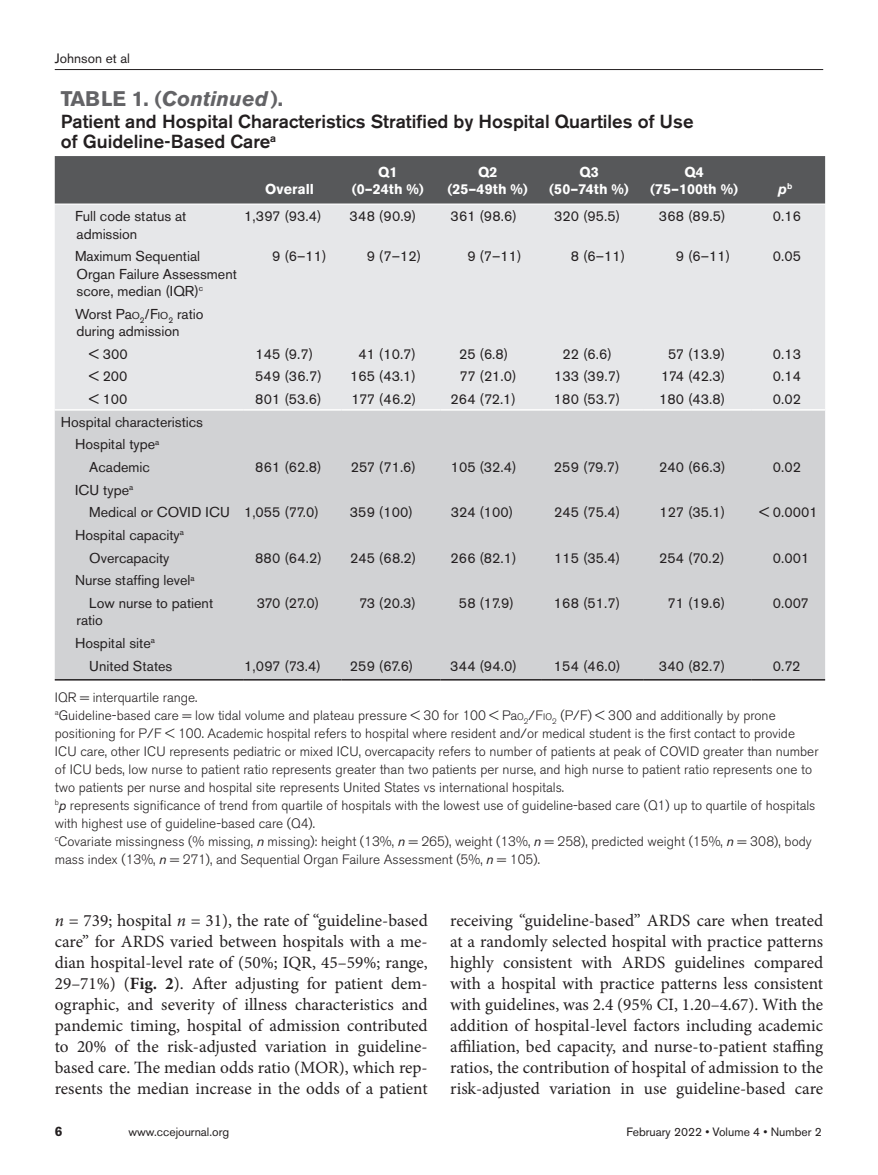
<style>
.page{position:relative;width:878px;height:1175px;background:#fff}
.page>*{position:absolute;margin:0;border:0;box-sizing:border-box;transform-origin:0 0}
.t1{font:700 21px "Akzidenz Grotesk BE";color:#636366}
.t2{font:500 18.75px/19.5px "Akzidenz Grotesk BE";color:#231f20}
.t3{font:17.25px/21px "Minion Pro";color:#231f20;text-align:justify}
.t4{font:14.25px/17.2px "Akzidenz Grotesk BE";color:#231f20}
.t5{font:700 14.25px/17.2px "Akzidenz Grotesk BE";color:#fff;text-align:center}
.t6{font:italic 700 14.25px "Akzidenz Grotesk BE";color:#fff}
.t7{font:300 13.5px/18px "Akzidenz Grotesk BE";color:#231f20}
.t8{font:13.5px "Akzidenz Grotesk BE";color:#231f20}
.t9{font:700 13.5px "Akzidenz Grotesk BE";color:#231f20}
.t10{font:12px "Akzidenz Grotesk BE";color:#231f20}
.s1{font-style:italic}
.s2{font-size:10.05px}
.s3{font-size:9.45px}
.s4{font-weight:400;font-style:italic}
.s5{font-weight:700}
</style>
<div class="page">
<hr style="left:55px;top:69px;width:768px;height:1px;background:#231f20">
<div style="left:55px;top:205px;width:770px;height:204px;background:#e6e7e9"></div>
<div style="left:55px;top:410px;width:770px;height:269px;background:#d1d2d4"></div>
<hr style="left:55px;top:679px;width:189px;height:1px;background:#231f20">
<hr style="left:244px;top:679px;width:97px;height:1px;background:#231f20">
<hr style="left:341px;top:679px;width:99px;height:1px;background:#231f20">
<hr style="left:440px;top:679px;width:101px;height:1px;background:#231f20">
<hr style="left:541px;top:679px;width:102px;height:1px;background:#231f20">
<hr style="left:643px;top:679px;width:108px;height:1px;background:#231f20">
<hr style="left:751px;top:679px;width:74px;height:1px;background:#231f20">
<div style="left:55px;top:156px;width:770px;height:47px;background:#57585a"></div>
<p class="t8" style="left:55px;top:50px;width:77px">Johnson et al</p>
<h1 class="t1" style="left:61px;top:86px;width:224px">TABLE 1. (<span class="s1">Continued</span>).</h1>
<h2 class="t2" style="left:61px;top:112px;width:634px">Patient and Hospital Characteristics Stratified by Hospital Quartiles of Use of Guideline-Based Care<sup>a</sup></h2>
<p class="t5" style="left:265px;top:180px;width:50px">Overall</p>
<p class="t5" style="left:352px;top:163px;width:74px">Q1 (0–24th %)</p>
<p class="t5" style="left:447px;top:163px;width:82px">Q2 (25–49th %)</p>
<p class="t5" style="left:549px;top:163px;width:81px">Q3 (50–74th %)</p>
<p class="t5" style="left:650px;top:163px;width:90px">Q4 (75–100th %)</p>
<p class="t6" style="left:778px;top:180px;width:16px">p<sup>b</sup></p>
<p class="t4" style="left:75px;top:208px;width:113px">Full code status at admission</p>
<p class="t4" style="left:244px;top:208px;width:79px">1,397 (93.4)</p>
<p class="t4" style="left:349px;top:208px;width:68px">348 (90.9)</p>
<p class="t4" style="left:450px;top:208px;width:68px">361 (98.6)</p>
<p class="t4" style="left:554px;top:208px;width:67px">320 (95.5)</p>
<p class="t4" style="left:658px;top:208px;width:68px">368 (89.5)</p>
<p class="t4" style="left:772px;top:208px;width:30px">0.16</p>
<p class="t4" style="left:75px;top:248px;width:163px">Maximum Sequential<br>Organ Failure Assessment score, median (IQR)<sup>c</sup></p>
<p class="t4" style="left:272px;top:248px;width:56px">9 (6–11)</p>
<p class="t4" style="left:367px;top:248px;width:56px">9 (7–12)</p>
<p class="t4" style="left:467px;top:248px;width:56px">9 (7–11)</p>
<p class="t4" style="left:571px;top:248px;width:56px">8 (6–11)</p>
<p class="t4" style="left:676px;top:248px;width:56px">9 (6–11)</p>
<p class="t4" style="left:772px;top:248px;width:30px">0.05</p>
<p class="t4" style="left:75px;top:305px;width:130px">Worst Pa<span class="s2">o</span><sub>2</sub>/F<span class="s2">io</span><sub>2</sub> ratio during admission</p>
<p class="t4" style="left:89px;top:345px;width:40px">&lt; 300</p>
<p class="t4" style="left:255px;top:345px;width:59px">145 (9.7)</p>
<p class="t4" style="left:358px;top:345px;width:59px">41 (10.7)</p>
<p class="t4" style="left:459px;top:345px;width:51px">25 (6.8)</p>
<p class="t4" style="left:562px;top:345px;width:51px">22 (6.6)</p>
<p class="t4" style="left:668px;top:345px;width:58px">57 (13.9)</p>
<p class="t4" style="left:772px;top:345px;width:30px">0.13</p>
<p class="t4" style="left:89px;top:367px;width:40px">&lt; 200</p>
<p class="t4" style="left:255px;top:367px;width:68px">549 (36.7)</p>
<p class="t4" style="left:350px;top:367px;width:67px">165 (43.1)</p>
<p class="t4" style="left:459px;top:367px;width:58px">77 (21.0)</p>
<p class="t4" style="left:554px;top:367px;width:68px">133 (39.7)</p>
<p class="t4" style="left:661px;top:367px;width:66px">174 (42.3)</p>
<p class="t4" style="left:772px;top:367px;width:30px">0.14</p>
<p class="t4" style="left:89px;top:390px;width:40px">&lt; 100</p>
<p class="t4" style="left:255px;top:390px;width:68px">801 (53.6)</p>
<p class="t4" style="left:351px;top:390px;width:67px">177 (46.2)</p>
<p class="t4" style="left:450px;top:390px;width:67px">264 (72.1)</p>
<p class="t4" style="left:554px;top:390px;width:68px">180 (53.7)</p>
<p class="t4" style="left:659px;top:390px;width:68px">180 (43.8)</p>
<p class="t4" style="left:772px;top:390px;width:30px">0.02</p>
<p class="t4" style="left:61px;top:413px;width:144px">Hospital characteristics</p>
<p class="t4" style="left:75px;top:436px;width:86px">Hospital type<sup>a</sup></p>
<p class="t4" style="left:89px;top:458px;width:62px">Academic</p>
<p class="t4" style="left:255px;top:458px;width:68px">861 (62.8)</p>
<p class="t4" style="left:351px;top:458px;width:67px">257 (71.6)</p>
<p class="t4" style="left:450px;top:458px;width:67px">105 (32.4)</p>
<p class="t4" style="left:554px;top:458px;width:67px">259 (79.7)</p>
<p class="t4" style="left:659px;top:458px;width:68px">240 (66.3)</p>
<p class="t4" style="left:772px;top:458px;width:30px">0.02</p>
<p class="t4" style="left:89px;top:478px;width:231px;line-height:22.6px;text-indent:-14px">ICU type<sup>a<br></sup>Medical or COVID ICU 1,055 (77.0)</p>
<p class="t4" style="left:350px;top:504px;width:64px">359 (100)</p>
<p class="t4" style="left:450px;top:504px;width:64px">324 (100)</p>
<p class="t4" style="left:554px;top:504px;width:67px">245 (75.4)</p>
<p class="t4" style="left:659px;top:504px;width:67px">127 (35.1)</p>
<p class="t4" style="left:759px;top:504px;width:60px">&lt; 0.0001</p>
<p class="t4" style="left:75px;top:524px;width:110px;line-height:22.6px;text-align:center">Hospital capacity<sup>a<br></sup>Overcapacity</p>
<p class="t4" style="left:89px;top:569px;width:125px;line-height:22.6px;text-indent:-14px">Nurse staffing level<sup>a<br></sup>Low nurse to patient</p>
<p class="t4" style="left:76px;top:612px;width:28px">ratio</p>
<p class="t4" style="left:255px;top:549px;width:68px">880 (64.2)</p>
<p class="t4" style="left:350px;top:549px;width:68px">245 (68.2)</p>
<p class="t4" style="left:450px;top:549px;width:68px">266 (82.1)</p>
<p class="t4" style="left:554px;top:549px;width:67px">115 (35.4)</p>
<p class="t4" style="left:659px;top:549px;width:67px">254 (70.2)</p>
<p class="t4" style="left:772px;top:549px;width:38px">0.001</p>
<p class="t4" style="left:257px;top:594px;width:64px">370 (27.0)</p>
<p class="t4" style="left:359px;top:594px;width:59px">73 (20.3)</p>
<p class="t4" style="left:458px;top:594px;width:57px">58 (17.9)</p>
<p class="t4" style="left:554px;top:594px;width:68px">168 (51.7)</p>
<p class="t4" style="left:667px;top:594px;width:59px">71 (19.6)</p>
<p class="t4" style="left:772px;top:594px;width:37px">0.007</p>
<p class="t4" style="left:89px;top:632px;width:85px;line-height:22.6px;text-indent:-14px">Hospital site<sup>a<br></sup>United States</p>
<p class="t4" style="left:244px;top:657px;width:78px">1,097 (73.4)</p>
<p class="t4" style="left:350px;top:657px;width:65px">259 (67.6)</p>
<p class="t4" style="left:450px;top:657px;width:68px">344 (94.0)</p>
<p class="t4" style="left:554px;top:657px;width:68px">154 (46.0)</p>
<p class="t4" style="left:658px;top:657px;width:68px">340 (82.7)</p>
<p class="t4" style="left:772px;top:657px;width:29px">0.72</p>
<p class="t7" style="left:55px;top:688px;width:765px">IQR = interquartile range.<br><sup>a</sup>Guideline-based care = low tidal volume and plateau pressure &lt; 30 for 100 &lt; Pa<span class="s3">o</span><sub>2</sub>/F<span class="s3">io</span><sub>2</sub> (P/F) &lt; 300 and additionally by prone positioning for P/F &lt; 100. Academic hospital refers to hospital where resident and/or medical student is the first contact to provide ICU care, other ICU represents pediatric or mixed ICU, overcapacity refers to number of patients at peak of COVID greater than number of ICU beds, low nurse to patient ratio represents greater than two patients per nurse, and high nurse to patient ratio represents one to two patients per nurse and hospital site represents United States vs international hospitals.<br><sup>b</sup><span class="s4">p</span> represents significance of trend from quartile of hospitals with the lowest use of guideline-based care (Q1) up to quartile of hospitals with highest use of guideline-based care (Q4).<br><sup>c</sup>Covariate missingness (% missing, <span class="s4">n</span> missing): height (13%, <span class="s4">n</span> = 265), weight (13%, <span class="s4">n</span> = 258), predicted weight (15%, <span class="s4">n</span> = 308), body mass index (13%, <span class="s4">n</span> = 271), and Sequential Organ Failure Assessment (5%, <span class="s4">n</span> = 105).</p>
<p class="t3" style="left:55px;top:909px;width:374px"><span class="s1">n</span> = 739; hospital <span class="s1">n</span> = 31), the rate of “guideline-based care” for ARDS varied between hospitals with a me&shy;dian hospital-level rate of (50%; IQR, 45–59%; range, 29–71%) (<span class="s5">Fig. 2</span>). After adjusting for patient dem&shy;ographic, and severity of illness characteristics and pandemic timing, hospital of admission contributed to 20% of the risk-adjusted variation in guideline&shy;based care. The median odds ratio (MOR), which rep&shy;resents the median increase in the odds of a patient</p>
<p class="t3" style="left:450px;top:909px;width:374px">receiving “guideline-based” ARDS care when treated at a randomly selected hospital with practice patterns highly consistent with ARDS guidelines compared with a hospital with practice patterns less consistent with guidelines, was 2.4 (95% CI, 1.20–4.67). With the addition of hospital-level factors including academic affiliation, bed capacity, and nurse-to-patient staffing ratios, the contribution of hospital of admission to the risk-adjusted variation in use guideline-based care</p>
<p class="t9" style="left:55px;top:1123px;width:9px">6</p>
<p class="t10" style="left:128px;top:1125px;width:102px">www.ccejournal.org</p>
<p class="t10" style="left:626px;top:1125px;width:197px">February 2022 • Volume 4 • Number 2</p>
</div>
